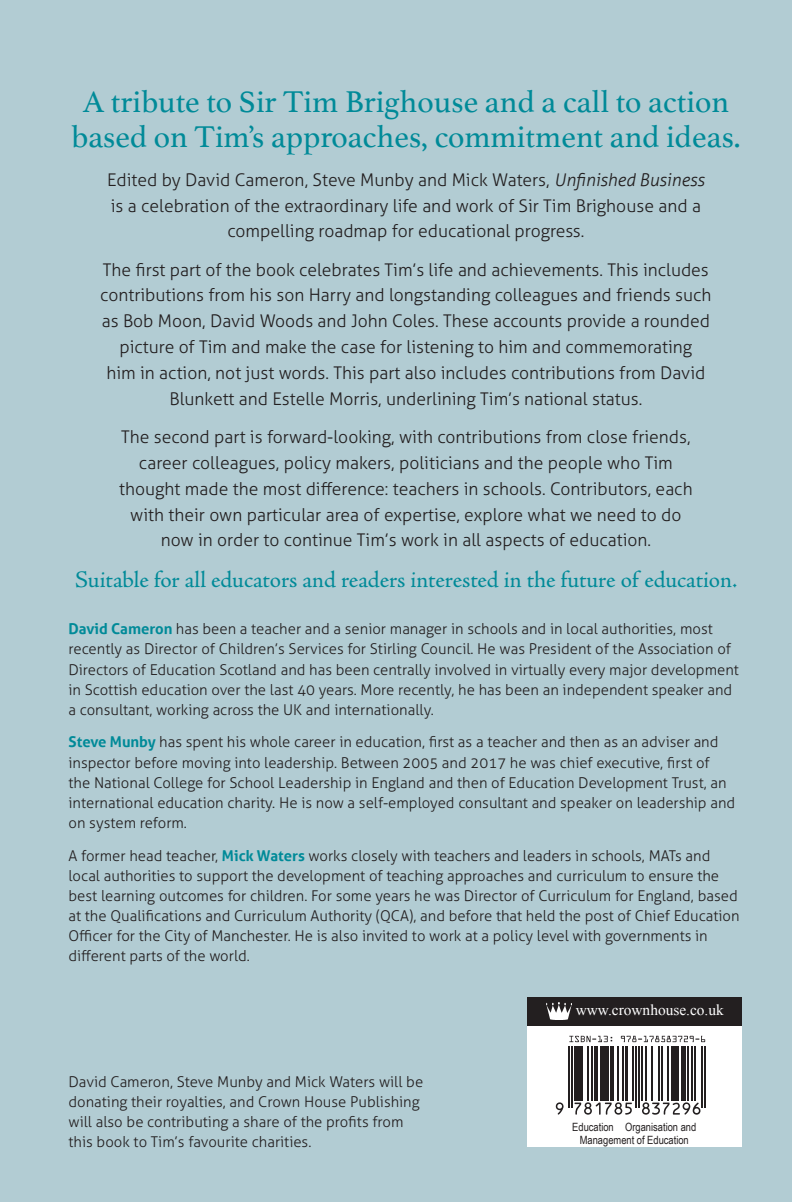
<style>
.page{position:relative;width:792px;height:1202px;background:#fff}
.page>*{position:absolute;margin:0;border:0;box-sizing:border-box;transform-origin:0 0}
.t1{font:31.5px/35px "Athelas";color:#008a98;text-align:center}
.t2{font:23.62px "Adobe Jenson Pro";letter-spacing:-.005em;color:#008a98}
.t3{font:300 17.5px/25.9px "Aller";color:#231f20;text-align:center}
.t4{font:15.4px "Times New Roman";color:#fff}
.t5{font:300 14.88px/20.1px "Aller";color:#231f20}
.t6{font:11.38px/12.2px "Arial Narrow";color:#231f20;text-align:center}
.s1{font-style:italic}
.s2{font-weight:700;color:#008a98}
</style>
<div class="page">
<div style="left:0;top:0;width:792px;height:1201px;background:#b2ccd3"></div>
<div style="left:527px;top:997px;width:214px;height:149px;background:#fff"></div>
<div style="left:527px;top:997px;width:214px;height:28px;background:#231f20"></div>
<svg style="left:555px;top:1036px;width:151px;height:77px"></svg>
<svg style="left:569px;top:1035px;width:43px;height:6px"></svg>
<svg style="left:621px;top:1035px;width:84px;height:6px"></svg>
<svg style="left:556px;top:1102px;width:7px;height:12px"></svg>
<hr style="left:568px;top:1045px;width:2px;height:62px;background:#231f20">
<hr style="left:571px;top:1045px;width:2px;height:62px;background:#231f20">
<hr style="left:574px;top:1045px;width:4px;height:55px;background:#231f20">
<hr style="left:580px;top:1045px;width:3px;height:55px;background:#231f20">
<hr style="left:587px;top:1045px;width:2px;height:55px;background:#231f20">
<hr style="left:592px;top:1045px;width:1px;height:55px;background:#231f20">
<hr style="left:594px;top:1045px;width:3px;height:55px;background:#231f20">
<hr style="left:600px;top:1045px;width:3px;height:55px;background:#231f20">
<div style="left:604px;top:1045px;width:5px;height:55px;background:#231f20"></div>
<hr style="left:610px;top:1045px;width:3px;height:55px;background:#231f20">
<hr style="left:618px;top:1045px;width:1px;height:55px;background:#231f20">
<hr style="left:622px;top:1045px;width:1px;height:55px;background:#231f20">
<svg style="left:574px;top:1102px;width:58px;height:12px"></svg>
<hr style="left:625px;top:1045px;width:3px;height:55px;background:#231f20">
<hr style="left:632px;top:1045px;width:1px;height:55px;background:#231f20">
<hr style="left:635px;top:1045px;width:1px;height:62px;background:#231f20">
<hr style="left:638px;top:1045px;width:1px;height:62px;background:#231f20">
<hr style="left:641px;top:1045px;width:1px;height:55px;background:#231f20">
<hr style="left:645px;top:1045px;width:1px;height:55px;background:#231f20">
<hr style="left:651px;top:1045px;width:1px;height:55px;background:#231f20">
<hr style="left:658px;top:1045px;width:2px;height:55px;background:#231f20">
<hr style="left:661px;top:1045px;width:1px;height:55px;background:#231f20">
<hr style="left:667px;top:1045px;width:1px;height:55px;background:#231f20">
<hr style="left:671px;top:1045px;width:3px;height:55px;background:#231f20">
<hr style="left:675px;top:1045px;width:3px;height:55px;background:#231f20">
<div style="left:681px;top:1045px;width:5px;height:55px;background:#231f20"></div>
<hr style="left:687px;top:1045px;width:1px;height:55px;background:#231f20">
<svg style="left:642px;top:1102px;width:58px;height:12px"></svg>
<hr style="left:691px;top:1045px;width:2px;height:55px;background:#231f20">
<hr style="left:694px;top:1045px;width:2px;height:55px;background:#231f20">
<hr style="left:701px;top:1045px;width:2px;height:62px;background:#231f20">
<hr style="left:704px;top:1045px;width:2px;height:62px;background:#231f20">
<img style="left:546px;top:1002px;width:25px;height:17px">
<h1 class="t1" style="left:71px;top:84px;width:671px">A tribute to Sir Tim Brighouse and a call to action based on Tim’s approaches, commitment and ideas.</h1>
<p class="t3" style="left:107px;top:166px;width:599px">Edited by David Cameron, Steve Munby and Mick Waters, <span class="s1">Unfinished Business </span>is a celebration of the extraordinary life and work of Sir Tim Brighouse and a compelling roadmap for educational progress.</p>
<p class="t3" style="left:100px;top:256px;width:613px">The first part of the book celebrates Tim’s life and achievements. This includes contributions from his son Harry and longstanding colleagues and friends such as Bob Moon, David Woods and John Coles. These accounts provide a rounded picture of Tim and make the case for listening to him and commemorating<br>him in action, not just words. This part also includes contributions from David Blunkett and Estelle Morris, underlining Tim’s national status.</p>
<p class="t3" style="left:119px;top:424px;width:575px">The second part is forward-looking, with contributions from close friends, career colleagues, policy makers, politicians and the people who Tim thought made the most difference: teachers in schools. Contributors, each with their own particular area of expertise, explore what we need to do now in order to continue Tim’s work in all aspects of education.</p>
<h2 class="t2" style="left:75px;top:566px;width:663px">Suitable for all educators and readers interested in the future of education.</h2>
<p class="t5" style="left:68px;top:618px;width:672px"><span class="s2">David Cameron</span> has been a teacher and a senior manager in schools and in local authorities, most recently as Director of Children’s Services for Stirling Council. He was President of the Association of Directors of Education Scotland and has been centrally involved in virtually every major development in Scottish education over the last 40 years. More recently, he has been an independent speaker and a consultant, working across the UK and internationally.</p>
<p class="t5" style="left:68px;top:732px;width:668px"><span class="s2">Steve Munby</span> has spent his whole career in education, first as a teacher and then as an adviser and inspector before moving into leadership. Between 2005 and 2017 he was chief executive, first of<br>the National College for School Leadership in England and then of Education Development Trust, an international education charity. He is now a self-employed consultant and speaker on leadership and on system reform.</p>
<p class="t5" style="left:68px;top:845px;width:673px">A former head teacher, <span class="s2">Mick Waters</span> works closely with teachers and leaders in schools, MATs and local authorities to support the development of teaching approaches and curriculum to ensure the best learning outcomes for children. For some years he was Director of Curriculum for England, based at the Qualifications and Curriculum Authority (QCA), and before that held the post of Chief Education Officer for the City of Manchester. He is also invited to work at a policy level with governments in different parts of the world.</p>
<p class="t5" style="left:68px;top:1071px;width:356px">David Cameron, Steve Munby and Mick Waters will be donating their royalties, and Crown House Publishing will also be contributing a share of the profits from this book to Tim’s favourite charities.</p>
<p class="t4" style="left:576px;top:999px;width:149px">www.crownhouse.co.uk</p>
<p class="t6" style="left:572px;top:1120px;width:126px">Education Organisation and<br>Management of Education</p>
</div>
